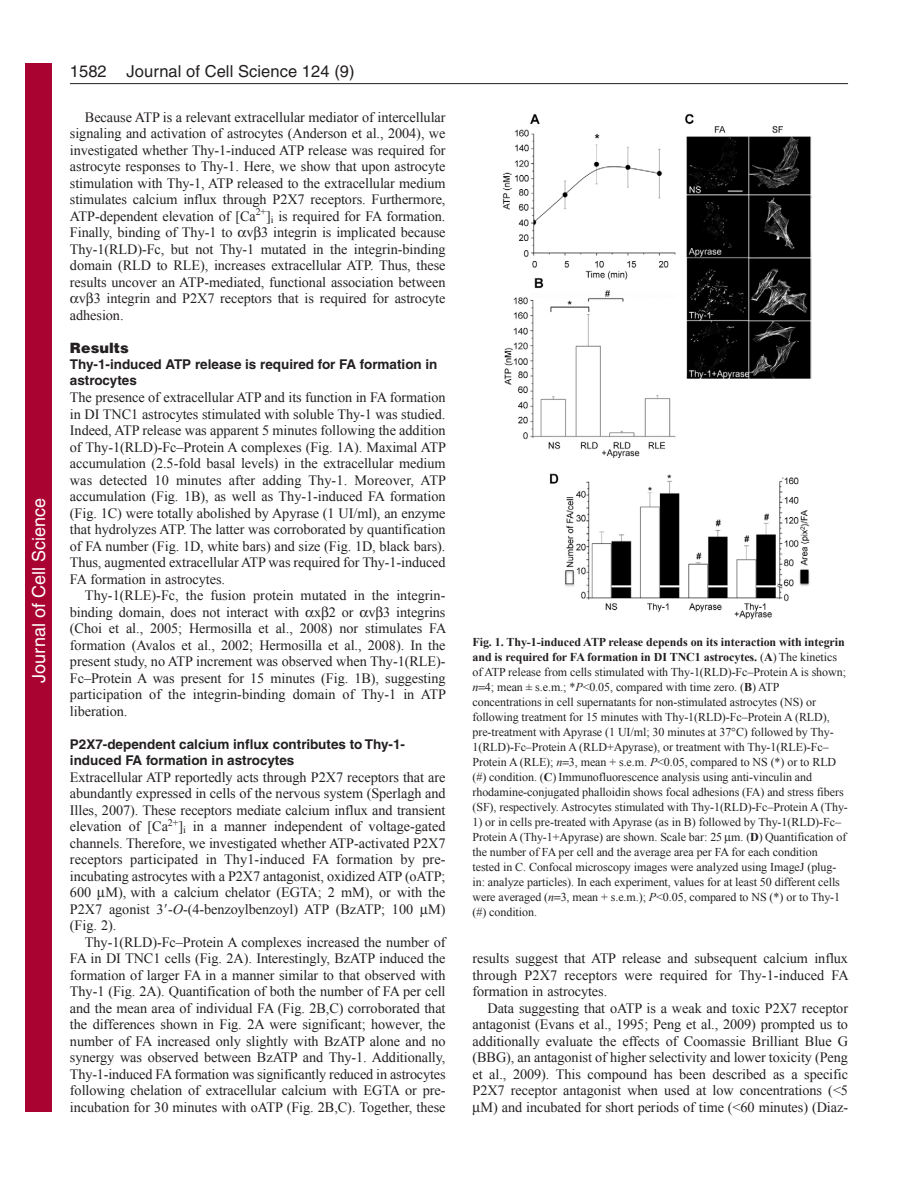
<style>
.page{position:relative;width:918px;height:1188px;background:#fff}
.page>*{position:absolute;margin:0;border:0;box-sizing:border-box;transform-origin:0 0}
.t1{font:18px "Helvetica";color:#fff}
.t2{font:16.5px "Helvetica";letter-spacing:.005em;color:#231f20}
.t3{font:14.25px/16.5px "Times New Roman";letter-spacing:-.005em;color:#231f20;text-align:justify}
.t4{font:900 14.25px "Helvetica";letter-spacing:.005em;color:#231f20}
.t5{font:700 13.5px/16.5px "Helvetica";color:#231f20}
.t6{font:12px/15px "Times New Roman";letter-spacing:-.005em;color:#231f20}
.s1{font-family:"Mathematical Pi One"}
.s2{font-style:italic}
.s3{font-weight:700}
</style>
<div class="page">
<hr style="left:70px;top:83px;width:778px;height:1px;background:#231f20">
<img style="left:502px;top:113px;width:310px;height:507px">
<div style="left:26px;top:64px;width:26px;height:1048px;background:#a90332"></div>
<p class="t1" style="left:28px;top:683px;width:186px;rotate:-90deg">Journal of Cell Science</p>
<p class="t2" style="left:70px;top:65px;width:286px">1582 Journal of Cell Science 124 (9)</p>
<p class="t3" style="left:85px;top:108px;width:362px">Because ATP is a relevant extracellular mediator of intercellular</p>
<p class="t3" style="left:70px;top:125px;width:377px">signaling and activation of astrocytes (Anderson et al., 2004), we</p>
<p class="t3" style="left:70px;top:141px;width:377px">investigated whether Thy-1-induced ATP release was required for</p>
<p class="t3" style="left:70px;top:158px;width:377px">astrocyte responses to Thy-1. Here, we show that upon astrocyte</p>
<p class="t3" style="left:70px;top:174px;width:377px">stimulation with Thy-1, ATP released to the extracellular medium</p>
<p class="t3" style="left:70px;top:191px;width:377px">stimulates calcium influx through P2X7 receptors. Furthermore,</p>
<p class="t3" style="left:70px;top:207px;width:377px">ATP-dependent elevation of [Ca<sup>2+</sup>]<sub>i</sub> is required for FA formation.</p>
<p class="t3" style="left:70px;top:224px;width:377px">Finally, binding of Thy-1 to v 3 integrin is implicated because</p>
<p class="t3" style="left:70px;top:240px;width:377px">Thy-1(RLD)-Fc, but not Thy-1 mutated in the integrin-binding</p>
<p class="t3" style="left:70px;top:257px;width:377px">domain (RLD to RLE), increases extracellular ATP. Thus, these</p>
<p class="t3" style="left:70px;top:273px;width:377px">results uncover an ATP-mediated, functional association between</p>
<p class="t3" style="left:79px;top:290px;width:368px">v 3 integrin and P2X7 receptors that is required for astrocyte</p>
<p class="t3" style="left:70px;top:306px;width:55px">adhesion.</p>
<p class="t4" style="left:70px;top:342px;width:60px">Results</p>
<p class="t5" style="left:70px;top:357px;width:369px">Thy-1-induced ATP release is required for FA formation in astrocytes</p>
<p class="t3" style="left:70px;top:389px;width:378px">The presence of extracellular ATP and its function in FA formation in DI TNC1 astrocytes stimulated with soluble Thy-1 was studied.<br>Indeed, ATP release was apparent 5 minutes following the addition of Thy-1(RLD)-Fc–Protein A complexes (Fig. 1A). Maximal ATP accumulation (2.5-fold basal levels) in the extracellular medium was detected 10 minutes after adding Thy-1. Moreover, ATP accumulation (Fig. 1B), as well as Thy-1-induced FA formation (Fig. 1C) were totally abolished by Apyrase (1 UI/ml), an enzyme that hydrolyzes ATP. The latter was corroborated by quantification of FA number (Fig. 1D, white bars) and size (Fig. 1D, black bars).<br>Thus, augmented extracellular ATP was required for Thy-1-induced FA formation in astrocytes.</p>
<p class="t3" style="left:70px;top:587px;width:378px;text-indent:15px">Thy-1(RLE)-Fc, the fusion protein mutated in the integrin&shy;binding domain, does not interact with x 2 or v 3 integrins (Choi et al., 2005; Hermosilla et al., 2008) nor stimulates FA formation (Avalos et al., 2002; Hermosilla et al., 2008). In the present study, no ATP increment was observed when Thy-1(RLE)- Fc–Protein A was present for 15 minutes (Fig. 1B), suggesting participation of the integrin-binding domain of Thy-1 in ATP liberation.</p>
<p class="t5" style="left:70px;top:737px;width:337px">P2X7-dependent calcium influx contributes to Thy-1- induced FA formation in astrocytes</p>
<p class="t3" style="left:70px;top:768px;width:377px">Extracellular ATP reportedly acts through P2X7 receptors that are abundantly expressed in cells of the nervous system (Sperlagh and Illes, 2007). These receptors mediate calcium influx and transient elevation of [Ca<sup>2+</sup>]<sub>i</sub> in a manner independent of voltage-gated channels. Therefore, we investigated whether ATP-activated P2X7 receptors participated in Thy1-induced FA formation by pre&shy;incubating astrocytes with a P2X7 antagonist, oxidized ATP (oATP; 600 M), with a calcium chelator (EGTA; 2 mM), or with the P2X7 agonist 3<span class="s1">-</span>-<span class="s2">O</span>-(4-benzoylbenzoyl) ATP (BzATP; 100 M) (Fig. 2).</p>
<p class="t3" style="left:70px;top:933px;width:377px;text-indent:15px">Thy-1(RLD)-Fc–Protein A complexes increased the number of FA in DI TNC1 cells (Fig. 2A). Interestingly, BzATP induced the formation of larger FA in a manner similar to that observed with Thy-1 (Fig. 2A). Quantification of both the number of FA per cell and the mean area of individual FA (Fig. 2B,C) corroborated that the differences shown in Fig. 2A were significant; however, the number of FA increased only slightly with BzATP alone and no synergy was observed between BzATP and Thy-1. Additionally, Thy-1-induced FA formation was significantly reduced in astrocytes following chelation of extracellular calcium with EGTA or pre&shy;incubation for 30 minutes with oATP (Fig. 2B,C). Together, these</p>
<p class="t6" style="left:472px;top:635px;width:377px"><span class="s3">Fig. 1. Thy-1-induced ATP release depends on its interaction with integrin and is required for FA formation in DI TNC1 astrocytes.</span> (<span class="s3">A</span>) The kinetics of ATP release from cells stimulated with Thy-1(RLD)-Fc–Protein A is shown; <span class="s2">n</span> 4; mean ± s.e.m.; *<span class="s2">P</span>&lt;0.05, compared with time zero. (<span class="s3">B</span>) ATP concentrations in cell supernatants for non-stimulated astrocytes (NS) or following treatment for 15 minutes with Thy-1(RLD)-Fc–Protein A (RLD), pre-treatment with Apyrase (1 UI/ml; 30 minutes at 37°C) followed by Thy-1(RLD)-Fc–Protein A (RLD+Apyrase), or treatment with Thy-1(RLE)-Fc– Protein A (RLE); <span class="s2">n</span> 3, mean + s.e.m. <span class="s2">P</span>&lt;0.05, compared to NS (*) or to RLD (#) condition. (<span class="s3">C</span>) Immunofluorescence analysis using anti-vinculin and rhodamine-conjugated phalloidin shows focal adhesions (FA) and stress fibers (SF), respectively. Astrocytes stimulated with Thy-1(RLD)-Fc–Protein A (Thy-</p>
<p class="t6" style="left:472px;top:815px;width:375px">1) or in cells pre-treated with Apyrase (as in B) followed by Thy-1(RLD)-Fc– Protein A (Thy-1+Apyrase) are shown. Scale bar: 25 m. (<span class="s3">D</span>) Quantification of the number of FA per cell and the average area per FA for each condition tested in C. Confocal microscopy images were analyzed using ImageJ (plug&shy;in: analyze particles). In each experiment, values for at least 50 different cells were averaged (<span class="s2">n</span> 3, mean + s.e.m.); <span class="s2">P</span>&lt;0.05, compared to NS (*) or to Thy-1 (#) condition.</p>
<p class="t3" style="left:473px;top:950px;width:378px">results suggest that ATP release and subsequent calcium influx through P2X7 receptors were required for Thy-1-induced FA formation in astrocytes.</p>
<p class="t3" style="left:473px;top:999px;width:377px;text-align:right">Data suggesting that oATP is a weak and toxic P2X7 receptor antagonist (Evans et al., 1995; Peng et al., 2009) prompted us to additionally evaluate the effects of Coomassie Brilliant Blue G (BBG), an antagonist of higher selectivity and lower toxicity (Peng et al., 2009). This compound has been described as a specific P2X7 receptor antagonist when used at low concentrations (&lt;5<br>M) and incubated for short periods of time (&lt;60 minutes) (Diaz-</p>
</div>
